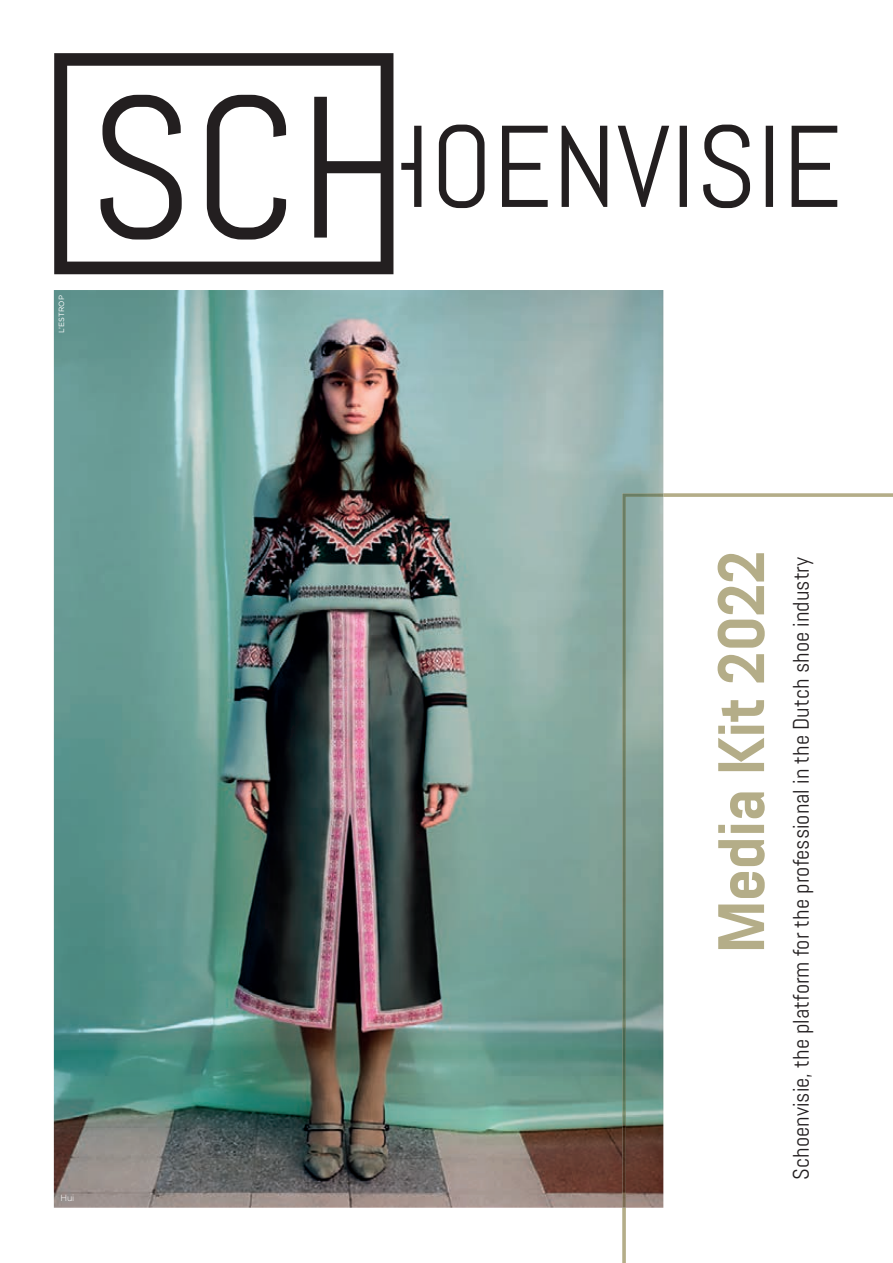
<style>
.page{position:relative;width:893px;height:1263px;background:#fff}
.page>*{position:absolute;margin:0;border:0;box-sizing:border-box;transform-origin:0 0}
.t1{font:700 65.4px "Abel Pro";letter-spacing:-.02em;color:#b4ad88}
.t2{font:22.5px "Abel Pro";color:#231f20}
.t3{font:300 9px "Gotham";color:#fff}
.t4{font:7.5px "Gotham";letter-spacing:.005em;color:#fff}
</style>
<div class="page">
<img style="left:54px;top:290px;width:609px;height:918px">
<svg style="left:401px;top:125px;width:436px;height:83px"></svg>
<svg style="left:54px;top:53px;width:339px;height:221px"></svg>
<svg style="left:663px;top:493px;width:230px;height:4px"></svg>
<svg style="left:622px;top:1208px;width:4px;height:55px"></svg>
<img style="left:622px;top:493px;width:41px;height:715px">
<p class="t4" style="left:57px;top:333px;width:39px;rotate:-90deg">L’ESTROP</p>
<p class="t3" style="left:61px;top:1192px;width:15px">Hui</p>
<h1 class="t1" style="left:696px;top:954px;width:406px;rotate:-90deg">Media Kit 2022</h1>
<p class="t2" style="left:787px;top:1179px;width:624px;rotate:-90deg">Schoenvisie, the platform for the professional in the Dutch shoe industry</p>
</div>
